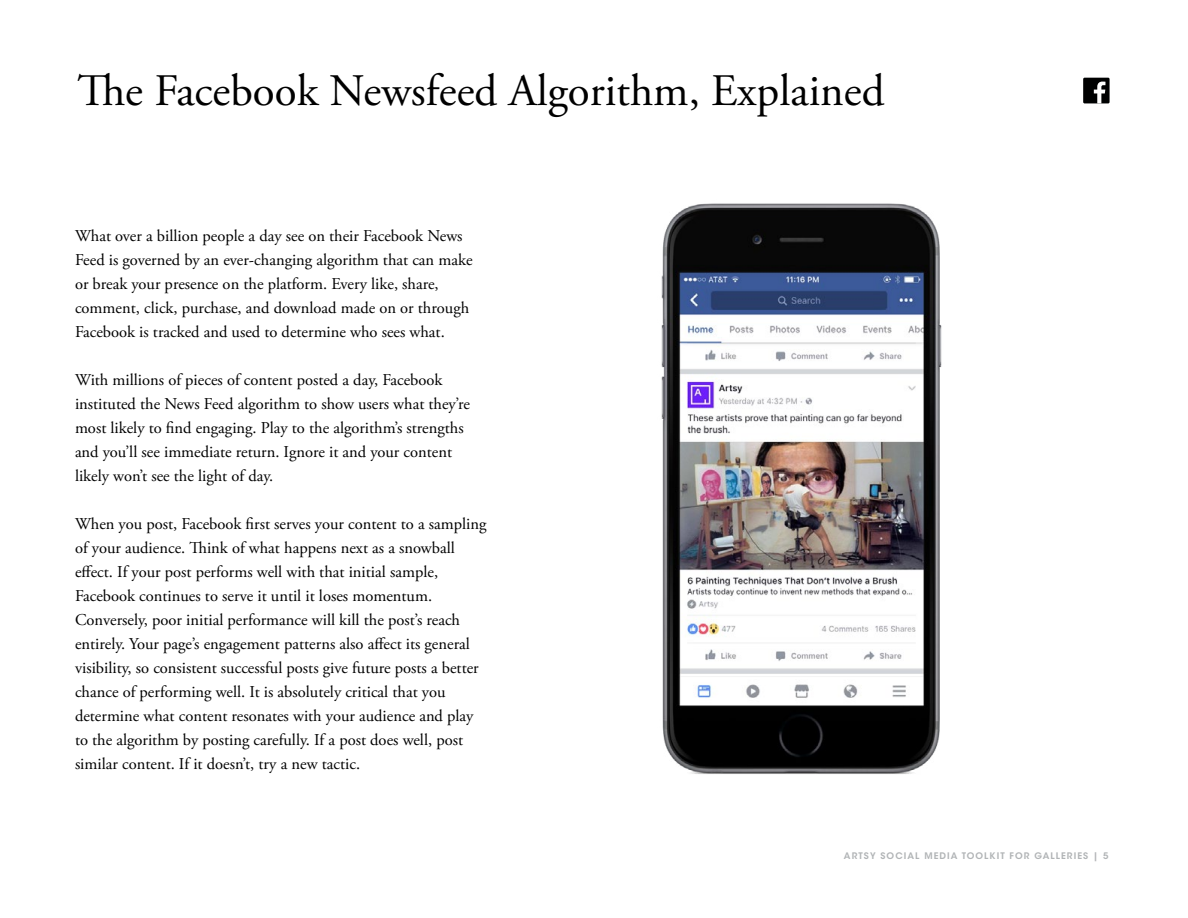
<style>
.page{position:relative;width:1188px;height:918px;background:#fff}
.page>*{position:absolute;margin:0;border:0;box-sizing:border-box;transform-origin:0 0}
.t1{font:45px "Adobe Garamond Pro";color:#000}
.t2{font:16.5px/24px "Adobe Garamond Pro";color:#000}
.t3{font:600 9px "ITC Avant Garde Std";letter-spacing:.12em;color:#b1b4b6}
</style>
<div class="page">
<div style="left:1083px;top:78px;width:27px;height:25px;background:#000101"></div>
<svg style="left:1094px;top:82px;width:11px;height:21px"></svg>
<img style="left:661px;top:203px;width:281px;height:571px">
<h1 class="t1" style="left:77px;top:63px;width:809px">The Facebook Newsfeed Algorithm, Explained</h1>
<p class="t2" style="left:75px;top:224px;width:399px">What over a billion people a day see on their Facebook News Feed is governed by an ever-changing algorithm that can make or break your presence on the platform. Every like, share, comment, click, purchase, and download made on or through Facebook is tracked and used to determine who sees what.</p>
<p class="t2" style="left:75px;top:368px;width:396px">With millions of pieces of content posted a day, Facebook instituted the News Feed algorithm to show users what they’re most likely to find engaging. Play to the algorithm’s strengths and you’ll see immediate return. Ignore it and your content likely won’t see the light of day.</p>
<p class="t2" style="left:75px;top:512px;width:413px">When you post, Facebook first serves your content to a sampling of your audience. Think of what happens next as a snowball effect. If your post performs well with that initial sample, Facebook continues to serve it until it loses momentum.<br>Conversely, poor initial performance will kill the post’s reach entirely. Your page’s engagement patterns also affect its general visibility, so consistent successful posts give future posts a better chance of performing well. It is absolutely critical that you determine what content resonates with your audience and play to the algorithm by posting carefully. If a post does well, post similar content. If it doesn’t, try a new tactic.</p>
<p class="t3" style="left:844px;top:850px;width:266px">ARTSY SOCIAL MEDIA TOOLKIT FOR GALLERIES | 5</p>
</div>
